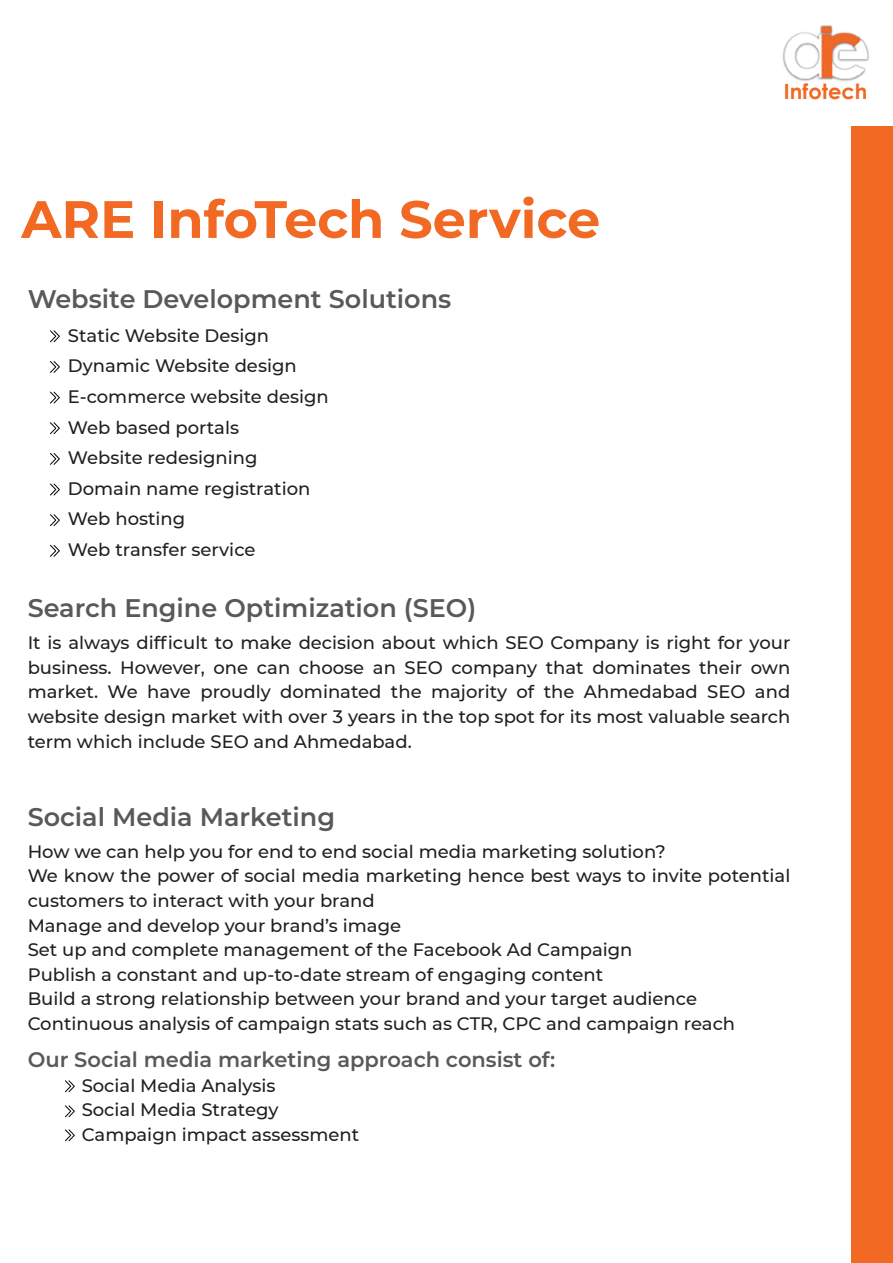
<style>
.page{position:relative;width:893px;height:1263px;background:#fff}
.page>*{position:absolute;margin:0;border:0;box-sizing:border-box;transform-origin:0 0}
.t1{font:700 52.5px "Montserrat";color:#f16923}
.t2{font:600 25.5px "Montserrat";color:#58595b}
.t3{font:600 21px "Montserrat";color:#58595b}
.t4{font:700 21px "Century Gothic";color:#ef6924}
.t5{font:500 18px/24.6px "Montserrat";color:#231f20}
</style>
<div class="page">
<img style="left:783px;top:25px;width:86px;height:57px">
<svg style="left:50px;top:330px;width:10px;height:12px"></svg>
<svg style="left:50px;top:361px;width:10px;height:12px"></svg>
<svg style="left:50px;top:392px;width:10px;height:11px"></svg>
<svg style="left:50px;top:422px;width:10px;height:12px"></svg>
<svg style="left:50px;top:453px;width:10px;height:12px"></svg>
<svg style="left:50px;top:483px;width:10px;height:12px"></svg>
<svg style="left:50px;top:514px;width:10px;height:12px"></svg>
<svg style="left:50px;top:545px;width:10px;height:12px"></svg>
<svg style="left:65px;top:1080px;width:10px;height:12px"></svg>
<svg style="left:65px;top:1105px;width:10px;height:12px"></svg>
<svg style="left:65px;top:1129px;width:10px;height:12px"></svg>
<div style="left:851px;top:126px;width:42px;height:1137px;background:#f16923"></div>
<h1 class="t1" style="left:21px;top:184px;width:580px">ARE InfoTech Service</h1>
<h2 class="t2" style="left:28px;top:282px;width:425px">Website Development Solutions</h2>
<p class="t5" style="left:68px;top:319px;width:262px;line-height:30.6px">Static Website Design<br>Dynamic Website design<br>E-commerce website design<br>Web based portals<br>Website redesigning<br>Domain name registration<br>Web hosting<br>Web transfer service</p>
<p class="t4" style="left:784px;top:75px;width:85px">Infotech</p>
<h2 class="t2" style="left:28px;top:591px;width:450px">Search Engine Optimization (SEO)</h2>
<p class="t5" style="left:28px;top:630px;width:764px;text-align:justify">It is always difficult to make decision about which SEO Company is right for your business. However, one can choose an SEO company that dominates their own market. We have proudly dominated the majority of the Ahmedabad SEO and website design market with over 3 years in the top spot for its most valuable search term which include SEO and Ahmedabad.</p>
<h2 class="t2" style="left:28px;top:800px;width:309px">Social Media Marketing</h2>
<p class="t5" style="left:28px;top:838px;width:764px">How we can help you for end to end social media marketing solution?<br>We know the power of social media marketing hence best ways to invite potential customers to interact with your brand<br>Manage and develop your brand’s image<br>Set up and complete management of the Facebook Ad Campaign<br>Publish a constant and up-to-date stream of engaging content<br>Build a strong relationship between your brand and your target audience Continuous analysis of campaign stats such as CTR, CPC and campaign reach</p>
<p class="t3" style="left:28px;top:1046px;width:529px">Our Social media marketing approach consist of:</p>
<p class="t5" style="left:82px;top:1072px;width:279px">Social Media Analysis<br>Social Media Strategy<br>Campaign impact assessment</p>
</div>
